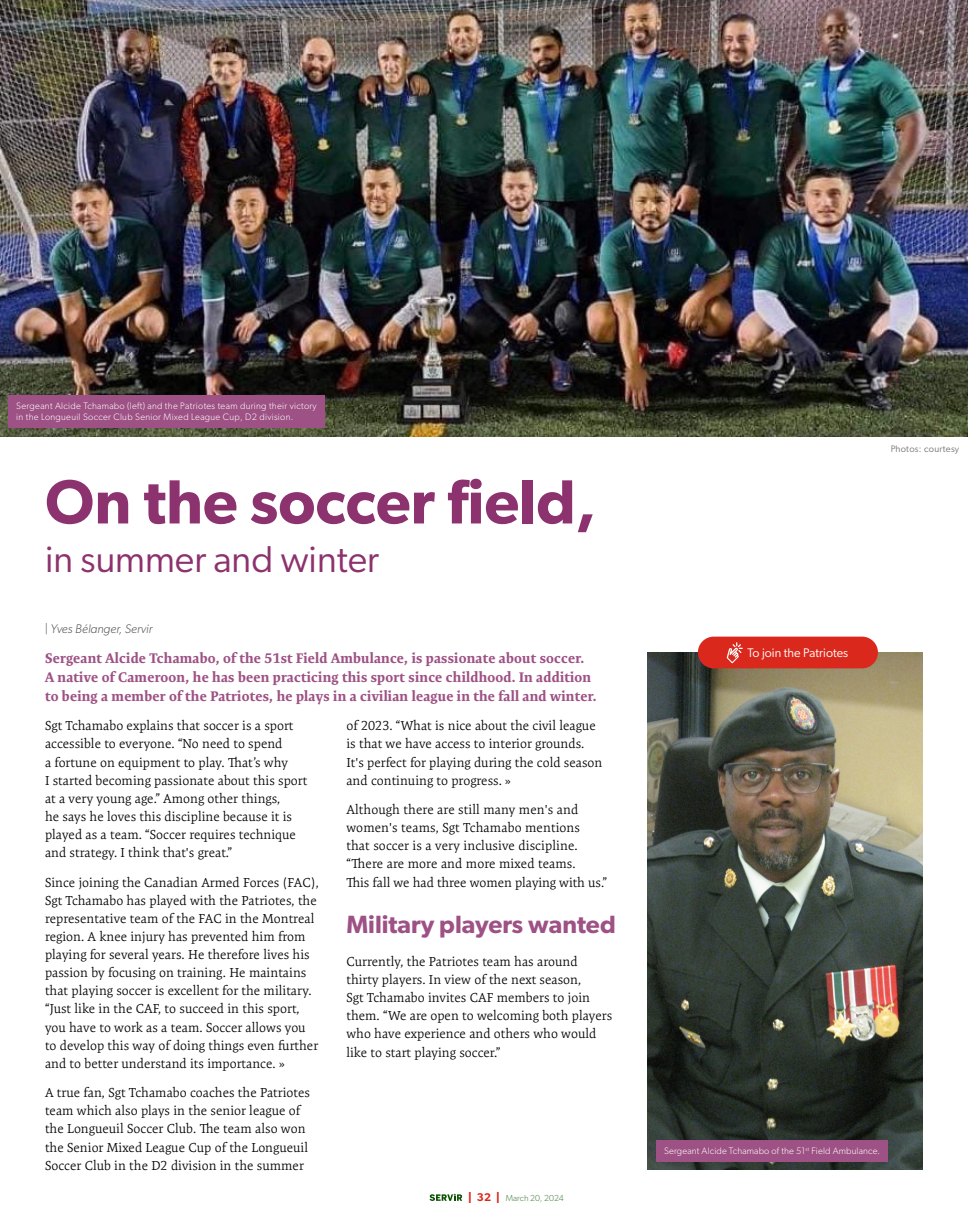
<style>
.page{position:relative;width:968px;height:1215px;background:#fff}
.page>*{position:absolute;margin:0;border:0;box-sizing:border-box;transform-origin:0 0}
.Article_-_titre_ligne_1{font:600 62.5px "Gibson";color:#8c326e}
.Article_-_titre_ligne_2{font:37.5px "Gibson";color:#8c326e}
.Intertitre_-_passation_sport{font:600 25px "Gibson";color:#9d5184}
.Texte_intro{font:700 14px/18.8px "Expo Serif Pro";letter-spacing:.015em;color:#9d5184}
.Texte_courant{font:300 13.12px/18.1px "Expo Serif Pro";color:#000}
.Redacteur{font:italic 300 12.5px "Gibson";color:#575756}
.Clic{font:12.5px "Gibson";color:#fff}
.Legende{font:300 9.38px/11.2px "Gibson";letter-spacing:.03em;color:#fff}
.t1{font:9.38px "Gibson";letter-spacing:.03em;color:#4a4a49}
.t2{font:300 8.75px "Gibson";color:#477c40}
.s1{font-weight:700;font-size:11.25px;color:#db291c}
.s2{font-weight:600;font-size:11.25px;color:#da291c}
</style>
<div class="page">
<img style="left:0;top:0;width:968px;height:436px">
<img style="left:648px;top:652px;width:274px;height:518px">
<div style="left:698px;top:637px;width:180px;height:31px;background:#da291c;border-radius:16px"></div>
<svg style="left:726px;top:642px;width:16px;height:22px"></svg>
<div style="left:656px;top:1140px;width:231px;height:21px;background:#9d5184"></div>
<div style="left:9px;top:395px;width:316px;height:33px;background:#9d5184"></div>
<svg style="left:429px;top:1194px;width:33px;height:7px"></svg>
<p class="Legende" style="left:16px;top:400px;width:302px">Sergeant Alcide Tchamabo (left) and the Patriotes team during their victory in the Longueuil Soccer Club Senior Mixed League Cup, D2 division.</p>
<p class="Article_-_titre_ligne_1" style="left:45px;top:465px;width:552px">On the soccer field,</p>
<p class="Article_-_titre_ligne_2" style="left:45px;top:537px;width:336px">in summer and winter</p>
<p class="Redacteur" style="left:45px;top:622px;width:109px">| Yves Bélanger, Servir</p>
<p class="Texte_intro" style="left:45px;top:649px;width:553px">Sergeant Alcide Tchamabo, of the 51st Field Ambulance, is passionate about soccer.<br>A native of Cameroon, he has been practicing this sport since childhood. In addition to being a member of the Patriotes, he plays in a civilian league in the fall and winter.</p>
<p class="Texte_courant" style="left:45px;top:717px;width:264px">Sgt Tchamabo explains that soccer is a sport accessible to everyone. “No need to spend<br>a fortune on equipment to play. That’s why<br>I started becoming passionate about this sport at a very young age.” Among other things,<br>he says he loves this discipline because it is played as a team. “Soccer requires technique and strategy. I think that's great.”</p>
<p class="Texte_courant" style="left:45px;top:873px;width:275px">Since joining the Canadian Armed Forces (FAC), Sgt Tchamabo has played with the Patriotes, the representative team of the FAC in the Montreal region. A knee injury has prevented him from playing for several years. He therefore lives his passion by focusing on training. He maintains that playing soccer is excellent for the military. “Just like in the CAF, to succeed in this sport, you have to work as a team. Soccer allows you to develop this way of doing things even further and to better understand its importance. »</p>
<p class="Texte_courant" style="left:45px;top:1084px;width:267px">A true fan, Sgt Tchamabo coaches the Patriotes team which also plays in the senior league of the Longueuil Soccer Club. The team also won the Senior Mixed League Cup of the Longueuil Soccer Club in the D2 division in the summer</p>
<p class="Texte_courant" style="left:346px;top:717px;width:257px">of 2023. “What is nice about the civil league is that we have access to interior grounds.<br>It's perfect for playing during the cold season and continuing to progress. »</p>
<p class="Texte_courant" style="left:346px;top:800px;width:262px">Although there are still many men's and women's teams, Sgt Tchamabo mentions<br>that soccer is a very inclusive discipline. “There are more and more mixed teams.<br>This fall we had three women playing with us.”</p>
<p class="Intertitre_-_passation_sport" style="left:346px;top:909px;width:271px">Military players wanted</p>
<p class="Texte_courant" style="left:346px;top:952px;width:267px">Currently, the Patriotes team has around thirty players. In view of the next season,<br>Sgt Tchamabo invites CAF members to join them. “We are open to welcoming both players who have experience and others who would like to start playing soccer.”</p>
<p class="t2" style="left:468px;top:1193px;width:97px"><span class="s1">|</span> <span class="s2">32</span> <span class="s1">|</span> March 20, 2024</p>
<p class="t1" style="left:890px;top:443px;width:70px">Photos: courtesy</p>
<p class="Clic" style="left:747px;top:645px;width:102px">To join the Patriotes</p>
<p class="Legende" style="left:664px;top:1145px;width:217px">Sergeant Alcide Tchamabo of the 51<sup>st</sup> Field Ambulance.</p>
</div>
